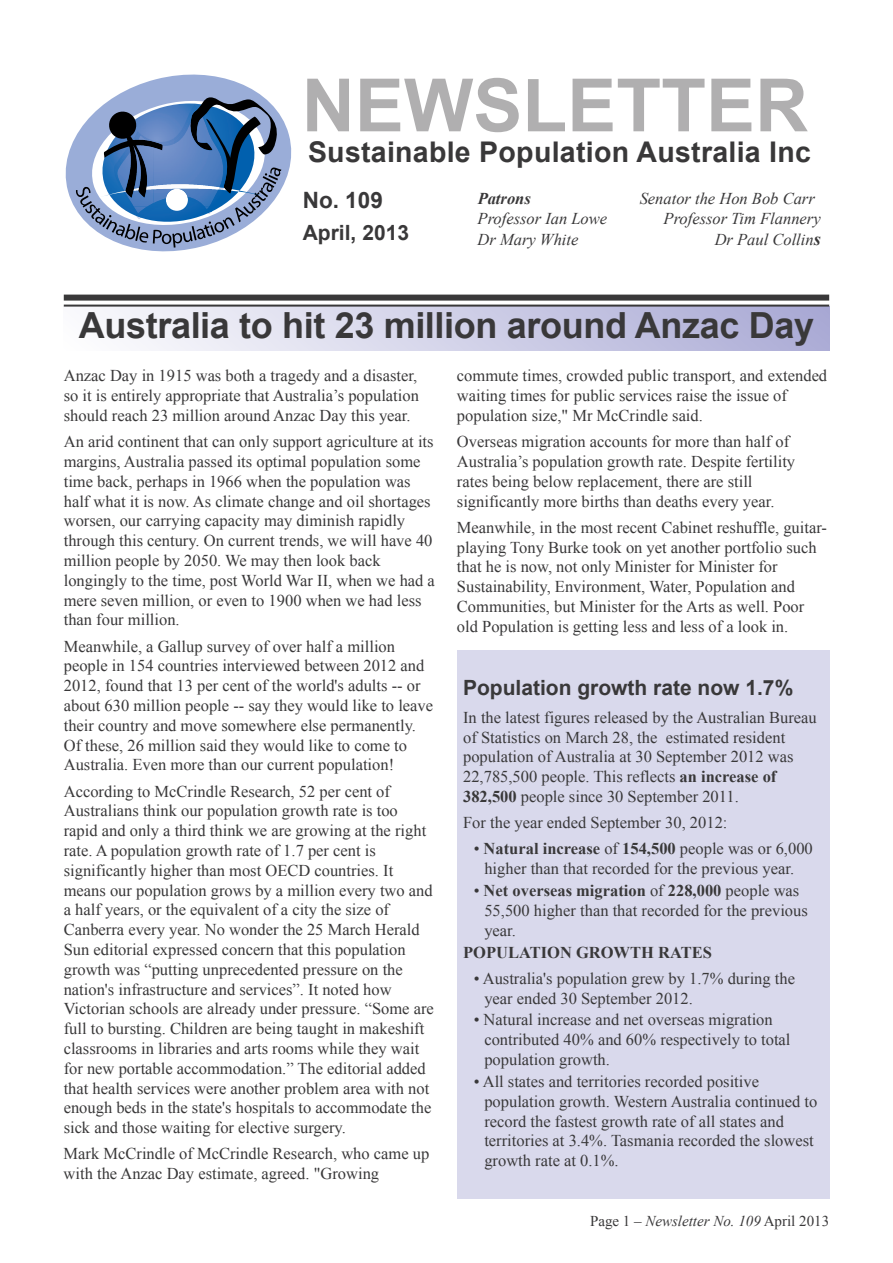
<style>
.page{position:relative;width:893px;height:1263px;background:#fff}
.page>*{position:absolute;margin:0;border:0;box-sizing:border-box;transform-origin:0 0}
.t1{font:700 73.5px "Arial";color:#b0afb0}
.t2{font:700 36px "Arial";letter-spacing:-.01em;color:#393839}
.t3{font:700 28.5px "Arial";letter-spacing:.01em;color:#393839}
.t4{font:700 22.5px "Arial";color:#393839}
.t5{font:700 21px "Arial";color:#393839}
.t6{font:16.5px/19.8px "Times New Roman";color:#393839}
.t7{font:italic 16.5px "Times New Roman";color:#393839}
.t8{font:700 16.5px "Times New Roman";color:#393839}
.t9{font:italic 700 16.5px "Times New Roman";color:#393839}
.t10{font:italic 15px "Times New Roman";color:#393839}
.s1{font-weight:700;font-size:18px}
.s2{font-weight:700}
.s3{font-style:normal}
</style>
<div class="page">
<svg style="left:70px;top:74px;width:217px;height:178px"></svg>
<div style="left:64px;top:306px;width:765px;height:45px;background:linear-gradient(to right,#fcfcfd,#aaaad5)"></div>
<div style="left:64px;top:295px;width:765px;height:6px;background:#393839"></div>
<hr style="left:64px;top:305px;width:765px;height:2px;background:#393839">
<div style="left:457px;top:650px;width:372px;height:549px;background:#d9d9ec"></div>
<h1 class="t1" style="left:302px;top:65px;width:508px">NEWSLETTER</h1>
<h3 class="t3" style="left:308px;top:136px;width:504px">Sustainable Population Australia Inc</h3>
<p class="t9" style="left:478px;top:190px;width:55px">Patrons</p>
<p class="t7" style="left:640px;top:190px;width:177px">Senator the Hon Bob Carr</p>
<p class="t7" style="left:478px;top:209px;width:131px">Professor Ian Lowe</p>
<p class="t7" style="left:664px;top:209px;width:159px">Professor Tim Flannery</p>
<p class="t7" style="left:478px;top:230px;width:102px">Dr Mary White</p>
<p class="t7" style="left:715px;top:230px;width:108px">Dr Paul Collin<span class="s1">s</span></p>
<h3 class="t4" style="left:303px;top:187px;width:82px">No. 109</h3>
<p class="t5" style="left:303px;top:221px;width:108px">April, 2013</p>
<h2 class="t2" style="left:79px;top:305px;width:737px">Australia to hit 23 million around Anzac Day</h2>
<p class="t6" style="left:64px;top:366px;width:357px;text-align:justify">Anzac Day in 1915 was both a tragedy and a disaster, so it is entirely appropriate that Australia’s population should reach 23 million around Anzac Day this year.</p>
<p class="t6" style="left:64px;top:432px;width:373px">An arid continent that can only support agriculture at its margins, Australia passed its optimal population some time back, perhaps in 1966 when the population was half what it is now. As climate change and oil shortages worsen, our carrying capacity may diminish rapidly through this century. On current trends, we will have 40 million people by 2050. We may then look back longingly to the time, post World War II, when we had a mere seven million, or even to 1900 when we had less than four million.</p>
<p class="t6" style="left:64px;top:636px;width:371px">Meanwhile, a Gallup survey of over half a million people in 154 countries interviewed between 2012 and 2012, found that 13 per cent of the world's adults -- or about 630 million people -- say they would like to leave their country and move somewhere else permanently.<br>Of these, 26 million said they would like to come to Australia. Even more than our current population!</p>
<p class="t6" style="left:64px;top:781px;width:372px">According to McCrindle Research, 52 per cent of Australians think our population growth rate is too rapid and only a third think we are growing at the right rate. A population growth rate of 1.7 per cent is significantly higher than most OECD countries. It means our population grows by a million every two and a half years, or the equivalent of a city the size of Canberra every year. No wonder the 25 March Herald Sun editorial expressed concern that this population growth was “putting unprecedented pressure on the nation's infrastructure and services”. It noted how Victorian schools are already under pressure. “Some are full to bursting. Children are being taught in makeshift classrooms in libraries and arts rooms while they wait for new portable accommodation.” The editorial added that health services were another problem area with not enough beds in the state's hospitals to accommodate the sick and those waiting for elective surgery.</p>
<p class="t6" style="left:64px;top:1144px;width:367px">Mark McCrindle of McCrindle Research, who came up with the Anzac Day estimate, agreed. "Growing</p>
<p class="t6" style="left:457px;top:366px;width:372px">commute times, crowded public transport, and extended waiting times for public services raise the issue of population size," Mr McCrindle said.</p>
<p class="t6" style="left:457px;top:432px;width:340px">Overseas migration accounts for more than half of Australia’s population growth rate. Despite fertility rates being below replacement, there are still significantly more births than deaths every year.</p>
<p class="t6" style="left:457px;top:517px;width:372px">Meanwhile, in the most recent Cabinet reshuffle, guitar&shy;playing Tony Burke took on yet another portfolio such that he is now, not only Minister for Minister for Sustainability, Environment, Water, Population and Communities, but Minister for the Arts as well. Poor old Population is getting less and less of a look in.</p>
<p class="t5" style="left:463px;top:676px;width:332px">Population growth rate now 1.7%</p>
<p class="t6" style="left:463px;top:707px;width:355px">In the latest figures released by the Australian Bureau of Statistics on March 28, the estimated resident population of Australia at 30 September 2012 was 22,785,500 people. This reflects <span class="s2">an increase of 382,500</span> people since 30 September 2011.</p>
<p class="t6" style="left:463px;top:813px;width:266px">For the year ended September 30, 2012:</p>
<p class="t6" style="left:474px;top:839px;width:341px;text-align:center">• <span class="s2">Natural increase</span> of <span class="s2">154,500</span> people was or 6,000 higher than that recorded for the previous year.</p>
<p class="t6" style="left:484px;top:880px;width:325px;text-indent:-11px">• <span class="s2">Net overseas migration</span> of <span class="s2">228,000</span> people was<br>55,500 higher than that recorded for the previous year.</p>
<p class="t8" style="left:463px;top:943px;width:250px">POPULATION GROWTH RATES</p>
<p class="t6" style="left:484px;top:968px;width:312px;text-indent:-11px">• Australia's population grew by 1.7% during the year ended 30 September 2012.</p>
<p class="t6" style="left:484px;top:1010px;width:308px;text-indent:-11px">• Natural increase and net overseas migration contributed 40% and 60% respectively to total population growth.</p>
<p class="t6" style="left:484px;top:1071px;width:334px;text-indent:-11px">• All states and territories recorded positive population growth. Western Australia continued to record the fastest growth rate of all states and territories at 3.4%. Tasmania recorded the slowest growth rate at 0.1%.</p>
<p class="t10" style="left:590px;top:1213px;width:241px"><span class="s3">Page 1 –</span> Newsletter No. 109 <span class="s3">April 2013</span></p>
</div>
